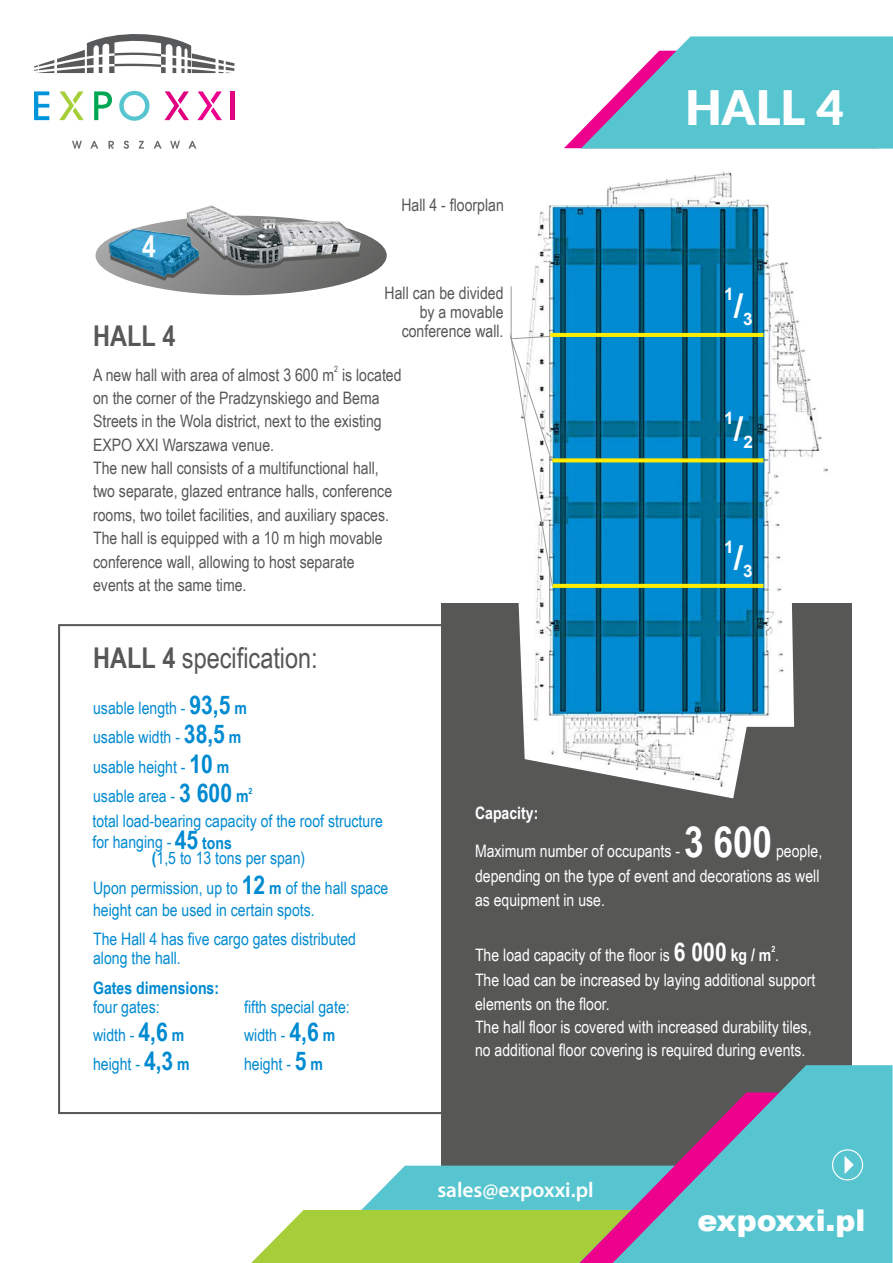
<style>
.page{position:relative;width:893px;height:1263px;background:#fff}
.page>*{position:absolute;margin:0;border:0;box-sizing:border-box;transform-origin:0 0}
.t1{font:900 47.4px "Lato";color:#fff}
.t2{font:700 42.9px "Arial Narrow";color:#fff}
.t3{font:700 34.35px "Arial";color:#fff}
.t4{font:700 30.3px "Arial Narrow";color:#fff}
.t5{font:900 30px "Arial";color:#fff}
.t6{font:28.65px "Arial Narrow";color:#575756}
.t7{font:700 28.65px "Arial Narrow";color:#575756}
.t8{font:700 25.8px/29.4px "Arial Narrow";color:#008ad1}
.t9{font:700 25.8px "Arial Narrow";color:#fff}
.t10{font:600 21.3px "Myriad Pro";color:#fff}
.t11{font:17.1px/23.4px "Arial Narrow";color:#575756}
.t12{font:17.1px/29.4px "Arial Narrow";color:#008ad1}
.t13{font:17.1px/23.4px "Arial Narrow";color:#fff}
.t14{font:700 17.1px/29.4px "Arial Narrow";color:#008ad1;text-align:center}
.t15{font:700 17.1px "Arial Narrow";color:#fff}
.t16{font:700 17.1px "Arial";color:#fff}
.t17{font:700 8.55px "Arial Narrow";color:#fff}
.t18{font:8.55px "Arial Narrow";color:#575756}
.t19{font:700 8.55px "Arial Narrow";color:#008ad1}
.s1{font-weight:700}
.s2{font-size:17.1px}
</style>
<div class="page">
<div style="left:441px;top:603px;width:411px;height:563px;background:#575756"></div>
<img style="left:521px;top:171px;width:307px;height:617px">
<svg style="left:96px;top:233px;width:291px;height:62px"></svg>
<img style="left:109px;top:206px;width:252px;height:71px">
<svg style="left:58px;top:624px;width:383px;height:491px"></svg>
<hr style="left:550px;top:333px;width:213px;height:4px;background:#ffec00">
<svg style="left:553px;top:458px;width:210px;height:4px"></svg>
<svg style="left:552px;top:584px;width:211px;height:4px"></svg>
<svg style="left:509px;top:286px;width:44px;height:301px"></svg>
<svg style="left:34px;top:34px;width:200px;height:39px"></svg>
<svg style="left:72px;top:141px;width:10px;height:8px"></svg>
<svg style="left:90px;top:141px;width:8px;height:8px"></svg>
<svg style="left:108px;top:141px;width:6px;height:8px"></svg>
<svg style="left:124px;top:141px;width:5px;height:8px"></svg>
<svg style="left:139px;top:141px;width:5px;height:8px"></svg>
<svg style="left:154px;top:141px;width:8px;height:8px"></svg>
<svg style="left:170px;top:141px;width:10px;height:8px"></svg>
<svg style="left:188px;top:141px;width:8px;height:8px"></svg>
<div style="left:230px;top:91px;width:5px;height:29px;background:#e00080"></div>
<svg style="left:119px;top:91px;width:30px;height:30px"></svg>
<svg style="left:94px;top:91px;width:18px;height:29px"></svg>
<svg style="left:59px;top:91px;width:25px;height:29px"></svg>
<svg style="left:34px;top:91px;width:15px;height:29px"></svg>
<svg style="left:164px;top:91px;width:25px;height:29px"></svg>
<svg style="left:197px;top:91px;width:25px;height:29px"></svg>
<svg style="left:304px;top:1166px;width:260px;height:44px;fill:#56c5d0"></svg>
<svg style="left:251px;top:1210px;width:313px;height:53px;background:#add249"></svg>
<svg style="left:564px;top:1165px;width:32px;height:98px;background:#84bf81"></svg>
<svg style="left:596px;top:1065px;width:296px;height:198px;fill:#56c5d0"></svg>
<svg style="left:564px;top:36px;width:329px;height:113px"></svg>
<svg style="left:844px;top:1156px;width:10px;height:18px"></svg>
<div style="left:832px;top:1149px;width:31px;height:31px;border:1px solid #fff;border-radius:50%"></div>
<h3 class="t4" style="left:142px;top:223px;width:15px">4</h3>
<h3 class="t7" style="left:93px;top:315px;width:84px">HALL 4</h3>
<p class="t11" style="left:401px;top:193px;width:104px">Hall 4 - floorplan</p>
<h1 class="t1" style="left:685px;top:72px;width:160px">HALL 4</h1>
<p class="t11" style="left:385px;top:282px;width:120px;line-height:19.5px;text-align:right">Hall can be divided by a movable conference wall.</p>
<p class="t16" style="left:724px;top:283px;width:11px">1</p>
<h3 class="t3" style="left:734px;top:283px;width:21px">/<sub>3</sub></h3>
<p class="t18" style="left:334px;top:363px;width:5px">2</p>
<p class="t11" style="left:93px;top:362px;width:310px">A new hall with area of almost 3 600 m is located on the corner of the Pradzynskiego and Bema Streets in the Wola district, next to the existing EXPO XXI Warszawa venue.<br>The new hall consists of a multifunctional hall, two separate, glazed entrance halls, conference rooms, two toilet facilities, and auxiliary spaces.<br>The hall is equipped with a 10 m high movable conference wall, allowing to host separate<br>events at the same time.</p>
<h3 class="t6" style="left:93px;top:637px;width:226px"><span class="s1">HALL 4</span> specification:</h3>
<p class="t12" style="left:93px;top:692px;width:94px">usable length - usable width - usable height - usable area -</p>
<h3 class="t8" style="left:179px;top:689px;width:54px;text-align:center">93,5<br>38,5<br>10<br>3 600</h3>
<h3 class="t8" style="left:175px;top:824px;width:25px">45</h3>
<p class="t14" style="left:234px;top:692px;width:14px">m</p>
<p class="t14" style="left:229px;top:722px;width:14px">m</p>
<p class="t14" style="left:217px;top:751px;width:14px">m</p>
<p class="t19" style="left:249px;top:784px;width:5px">2</p>
<p class="t14" style="left:236px;top:780px;width:14px">m</p>
<p class="t12" style="left:92px;top:810px;width:292px;line-height:20.5px">total load-bearing capacity of the roof structure for hanging -</p>
<p class="t14" style="left:202px;top:827px;width:31px">tons</p>
<p class="t12" style="left:93px;top:843px;width:214px;line-height:30px;text-indent:59px"><span class="s1">(</span>1,5 to 13 tons per span)<br>Upon permission, up to</p>
<h3 class="t8" style="left:242px;top:869px;width:25px">12</h3>
<p class="t12" style="left:93px;top:877px;width:297px;line-height:21.3px;text-indent:176px"><span class="s1">m</span> of the hall space height can be used in certain spots.</p>
<p class="t12" style="left:93px;top:928px;width:264px;line-height:19.5px">The all 4 has five cargo gates distributed along the hall.</p>
<p class="t12" style="left:93px;top:993px;width:68px;line-height:27.6px">four gates: width -</p>
<p class="t12" style="left:93px;top:1049px;width:48px">height -</p>
<p class="t12" style="left:121px;top:923px;width:12px">H</p>
<p class="t14" style="left:93px;top:972px;width:127px">Gates dimensions:</p>
<p class="t14" style="left:172px;top:1019px;width:20px">m m</p>
<p class="t12" style="left:244px;top:992px;width:107px;line-height:27.6px">fifth special gate: width -</p>
<p class="t12" style="left:244px;top:1049px;width:48px">height -</p>
<h3 class="t8" style="left:289px;top:1015px;width:31px">4,6<br>5</h3>
<h3 class="t8" style="left:139px;top:1016px;width:36px">4,6<br>4,3</h3>
<p class="t14" style="left:311px;top:1019px;width:26px;text-align:left;text-indent:12px">m m</p>
<p class="t16" style="left:724px;top:407px;width:11px">1</p>
<h3 class="t3" style="left:734px;top:406px;width:21px">/<sub>2</sub></h3>
<p class="t15" style="left:475px;top:800px;width:65px">Capacity:</p>
<p class="t16" style="left:724px;top:535px;width:11px">1</p>
<h3 class="t3" style="left:734px;top:535px;width:21px">/<sub>3</sub></h3>
<h2 class="t2" style="left:684px;top:810px;width:90px">3 600</h2>
<p class="t13" style="left:475px;top:839px;width:207px">Maximum number of occupants -</p>
<p class="t13" style="left:475px;top:838px;width:349px;line-height:24.9px;text-align:right">people,<br>depending on the type of event and decorations as well</p>
<p class="t13" style="left:475px;top:887px;width:131px">as equipment in use.</p>
<h3 class="t9" style="left:674px;top:932px;width:99px">6 000 <span class="s2">kg / m</span></h3>
<p class="t17" style="left:771px;top:943px;width:5px">2</p>
<p class="t13" style="left:475px;top:942px;width:196px">The load capacity of the floor is</p>
<p class="t13" style="left:475px;top:941px;width:342px;line-height:25.5px;text-indent:300px">.<br>The load can be increased by laying additional support</p>
<p class="t13" style="left:475px;top:991px;width:338px">elements on the floor.<br>The hall floor is covered with increased durability tiles, no additional floor covering is required during events.</p>
<p class="t10" style="left:437px;top:1176px;width:158px">sales@expoxxi.pl</p>
<h3 class="t5" style="left:697px;top:1198px;width:170px">expoxxi.pl</h3>
</div>
